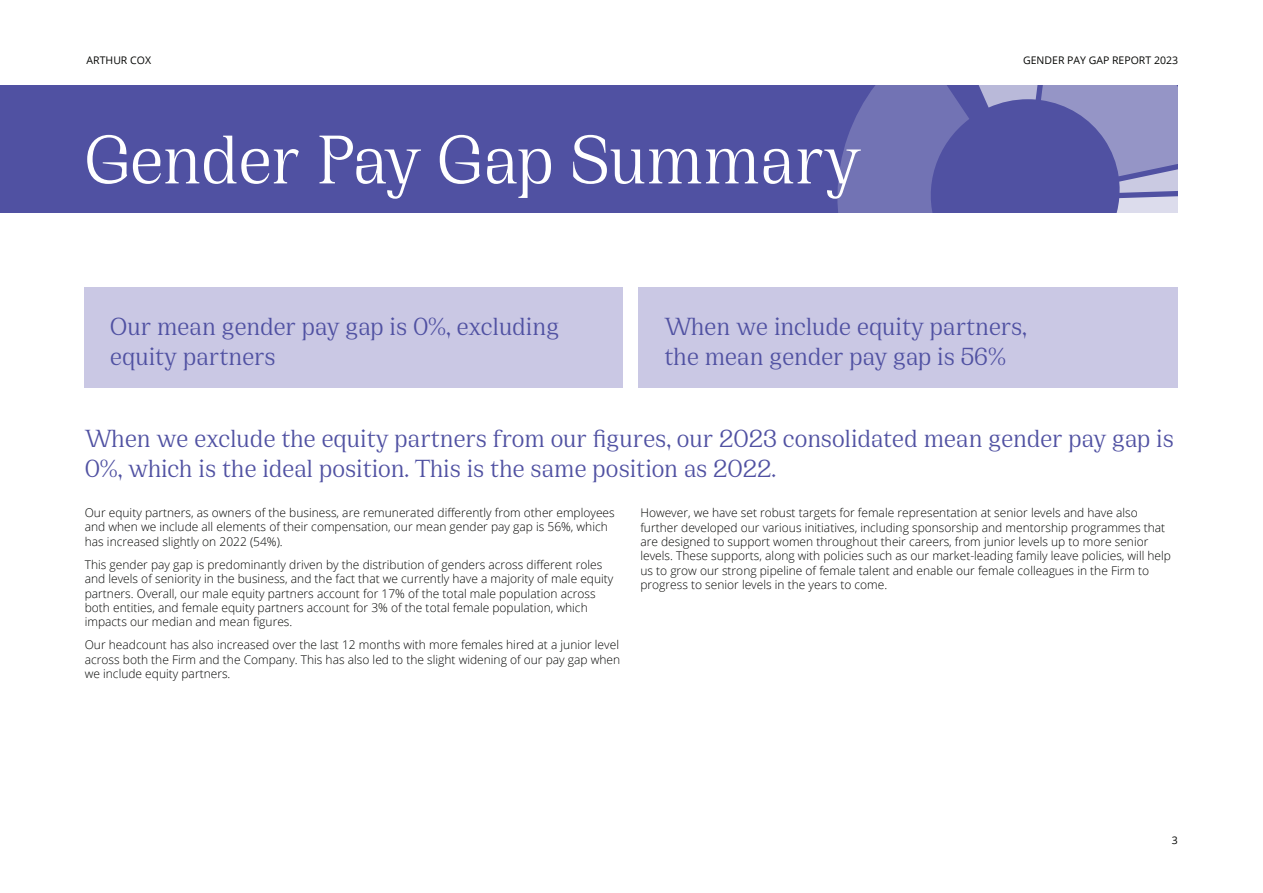
<style>
.page{position:relative;width:1263px;height:893px;background:#fff}
.page>*{position:absolute;margin:0;border:0;box-sizing:border-box;transform-origin:0 0}
.t1{font:75px "Earlsfort";letter-spacing:-.005em;color:#fff}
.t2{font:27px/30px "Earlsfort";color:#5051a2}
.t3{font:300 12px/14.4px "Open Sans";color:#040503}
.t4{font:10.5px "Open Sans";color:#040503}
</style>
<div class="page">
<div style="left:0;top:85px;width:1178px;height:128px;background:#5051a2"></div>
<svg style="left:837px;top:85px;width:341px;height:128px"></svg>
<div style="left:85px;top:288px;width:538px;height:100px;background:#cac8e4"></div>
<div style="left:639px;top:288px;width:539px;height:100px;background:#cac8e4"></div>
<p class="t4" style="left:87px;top:53px;width:66px">ARTHUR COX</p>
<h1 class="t1" style="left:85px;top:115px;width:778px">Gender Pay Gap Summary</h1>
<p class="t4" style="left:1023px;top:53px;width:156px">GENDER PAY GAP REPORT 2023</p>
<h2 class="t2" style="left:110px;top:312px;width:450px">Our mean gender pay gap is 0%, excluding equity partners</h2>
<h2 class="t2" style="left:664px;top:312px;width:364px">When we include equity partners, the mean gender pay gap is 56%</h2>
<h2 class="t2" style="left:85px;top:423px;width:1091px">When we exclude the equity partners from our figures, our 2023 consolidated mean gender pay gap is<br>0%, which is the ideal position. This is the same position as 2022.</h2>
<p class="t3" style="left:85px;top:505px;width:531px">Our equity partners, as owners of the business, are remunerated differently from other employees and when we include all elements of their compensation, our mean gender pay gap is 56%, which has increased slightly on 2022 (54%).</p>
<p class="t3" style="left:85px;top:557px;width:530px">This gender pay gap is predominantly driven by the distribution of genders across different roles and levels of seniority in the business, and the fact that we currently have a majority of male equity partners. Overall, our male equity partners account for 17% of the total male population across both entities, and female equity partners account for 3% of the total female population, which impacts our median and mean figures.</p>
<p class="t3" style="left:85px;top:637px;width:537px;text-align:justify">Our headcount has also increased over the last 12 months with more females hired at a junior level across both the Firm and the Company. This has also led to the slight widening of our pay gap when we include equity partners.</p>
<p class="t3" style="left:640px;top:505px;width:532px">However, we have set robust targets for female representation at senior levels and have also further developed our various initiatives, including sponsorship and mentorship programmes that are designed to support women throughout their careers, from junior levels up to more senior levels. These supports, along with policies such as our market-leading family leave policies, will help us to grow our strong pipeline of female talent and enable our female colleagues in the Firm to progress to senior levels in the years to come.</p>
<p class="t4" style="left:1172px;top:833px;width:8px">3</p>
</div>
